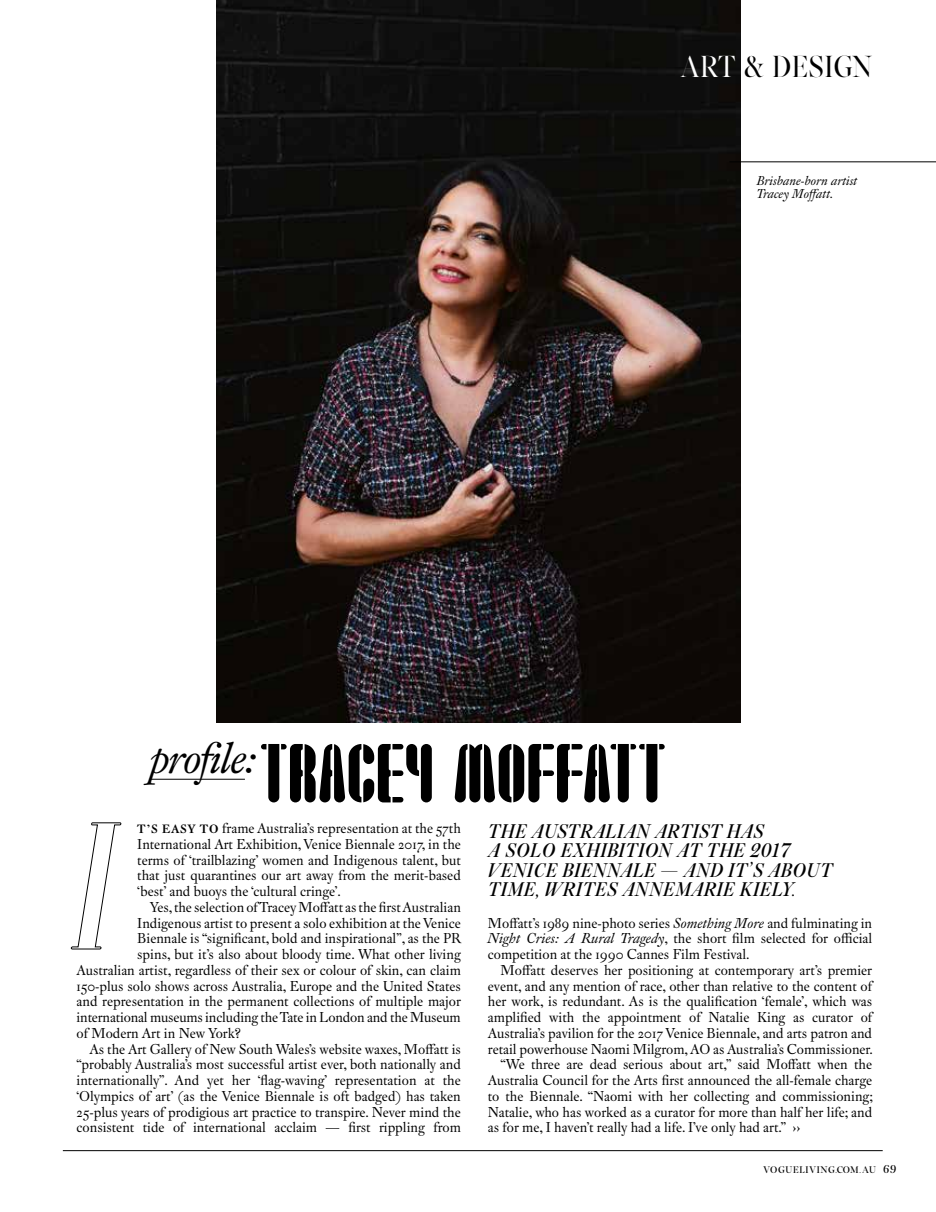
<style>
.page{position:relative;width:936px;height:1212px;background:#fff}
.page>*{position:absolute;margin:0;border:0;box-sizing:border-box;transform-origin:0 0}
.t1{font:84px "Chernobyl OT";letter-spacing:-.02em;color:#000}
.t2{font:italic 43.5px "Fleischman BT Pro";letter-spacing:-.04em;color:#000}
.t3{font:30px "Glanz Regular Dis";letter-spacing:.02em;color:#000}
.t4{font:19.5px/19.5px "Glanz Regular Txt Italic";letter-spacing:.03em;color:#000}
.t5{font:14.25px/15.8px "Fleischman BT Pro";color:#000;text-align:justify}
.t6{font:italic 12.75px/13.5px "Fleischman BT Pro";color:#000}
.t7{font:9.45px "Glanz Regular Txt";letter-spacing:.06em;color:#000}
.s1{color:#fff}
.s2{font-weight:700;font-size:12px}
.s3{font-style:italic}
.s4{font-size:11.25px}
</style>
<div class="page">
<img style="left:217px;top:0;width:523px;height:723px">
<hr style="left:63px;top:1150px;width:819px;height:1px;background:#000">
<hr style="left:729px;top:162px;width:206px;height:1px;background:#000">
<svg style="left:71px;top:822px;width:50px;height:127px"></svg>
<hr style="left:149px;top:779px;width:96px;height:1px;background:#000">
<h3 class="t3" style="left:680px;top:48px;width:193px"><span class="s1">ART</span> &amp; DESIGN</h3>
<p class="t6" style="left:756px;top:174px;width:102px">Brisbane-born artist<br>Tracey Moffatt.</p>
<h2 class="t2" style="left:149px;top:732px;width:110px">profile:</h2>
<h1 class="t1" style="left:259px;top:728px;width:408px">TRACEY MOFFATT</h1>
<p class="t5" style="left:137px;top:820px;width:325px"><span class="s2">T’S EASY TO</span> frame Australia’s representation at the 57th International Art Exhibition, Venice Biennale 2017, in the terms of ‘trailblazing’ women and Indigenous talent, but that just quarantines our art away from the merit-based ‘best’ and buoys the ‘cultural cringe’.</p>
<p class="t5" style="left:150px;top:899px;width:312px">Yes, the selection of Tracey Moffatt as the first Australian</p>
<p class="t5" style="left:137px;top:915px;width:325px">Indigenous artist to present a solo exhibition at the Venice</p>
<p class="t5" style="left:137px;top:930px;width:325px">Biennale is “significant, bold and inspirational”, as the PR</p>
<p class="t5" style="left:137px;top:946px;width:325px">spins, but it’s also about bloody time. What other living</p>
<p class="t5" style="left:77px;top:962px;width:386px">Australian artist, regardless of their sex or colour of skin, can claim</p>
<p class="t5" style="left:77px;top:978px;width:386px">150-plus solo shows across Australia, Europe and the United States</p>
<p class="t5" style="left:77px;top:993px;width:386px">and representation in the permanent collections of multiple major</p>
<p class="t5" style="left:77px;top:1009px;width:386px">international museums including the Tate in London and the Museum</p>
<p class="t5" style="left:77px;top:1025px;width:166px">of Modern Art in New York?</p>
<p class="t5" style="left:89px;top:1041px;width:373px">As the Art Gallery of New South Wales’s website waxes, Moffatt is</p>
<p class="t5" style="left:77px;top:1056px;width:386px">“probably Australia’s most successful artist ever, both nationally and</p>
<p class="t5" style="left:77px;top:1072px;width:386px">internationally”. And yet her ‘flag-waving’ representation at the</p>
<p class="t5" style="left:77px;top:1088px;width:386px">‘Olympics of art’ (as the Venice Biennale is oft badged) has taken</p>
<p class="t5" style="left:77px;top:1104px;width:386px">25-plus years of prodigious art practice to transpire. Never mind the</p>
<p class="t5" style="left:77px;top:1119px;width:386px">consistent tide of international acclaim — first rippling from</p>
<h3 class="t4" style="left:488px;top:821px;width:346px">THE AUSTRALIAN ARTIST HAS<br>A SOLO EXHIBITION AT THE 2017<br>VENICE BIENNALE — AND IT’S ABOUT<br>TIME, WRITES ANNEMARIE KIELY.</h3>
<p class="t5" style="left:488px;top:915px;width:386px">Moffatt’s 1989 nine-photo series <span class="s3">Something More</span> and fulminating in <span class="s3">Night Cries: A Rural Tragedy</span>, the short film selected for official competition at the 1990 Cannes Film Festival.</p>
<p class="t5" style="left:500px;top:962px;width:373px">Moffatt deserves her positioning at contemporary art’s premier</p>
<p class="t5" style="left:488px;top:978px;width:387px">event, and any mention of race, other than relative to the content of</p>
<p class="t5" style="left:488px;top:993px;width:386px">her work, is redundant. As is the qualification ‘female’, which was</p>
<p class="t5" style="left:488px;top:1009px;width:387px">amplified with the appointment of Natalie King as curator of</p>
<p class="t5" style="left:488px;top:1025px;width:386px">Australia’s pavilion for the 2017 Venice Biennale, and arts patron and</p>
<p class="t5" style="left:488px;top:1041px;width:386px">retail powerhouse Naomi Milgrom, AO as Australia’s Commissioner.</p>
<p class="t5" style="left:500px;top:1056px;width:373px">“We three are dead serious about art,” said Moffatt when the</p>
<p class="t5" style="left:488px;top:1072px;width:386px">Australia Council for the Arts first announced the all-female charge</p>
<p class="t5" style="left:488px;top:1088px;width:386px">to the Biennale. “Naomi with her collecting and commissioning;</p>
<p class="t5" style="left:488px;top:1104px;width:386px">Natalie, who has worked as a curator for more than half her life; and</p>
<p class="t5" style="left:488px;top:1119px;width:314px">as for me, I haven’t really had a life. I’ve only had art.” ››</p>
<p class="t7" style="left:763px;top:1164px;width:134px">VOGUELIVING.COM.AU <span class="s4">69</span></p>
</div>
